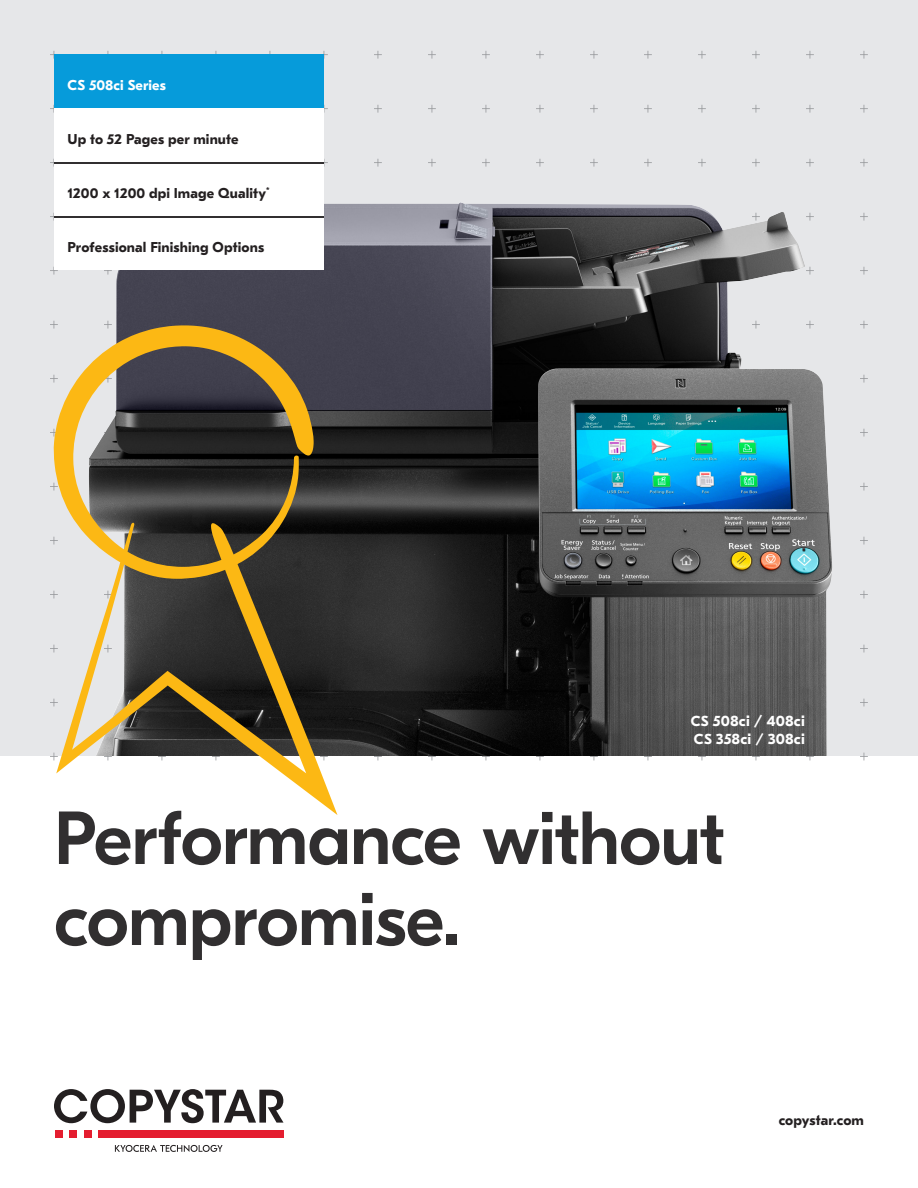
<style>
.page{position:relative;width:918px;height:1188px;background:#fff}
.page>*{position:absolute;margin:0;border:0;box-sizing:border-box;transform-origin:0 0}
.t1{font:500 75px/81px "GT Eesti Pro Display";letter-spacing:-.01em;color:#312f30}
.t2{font:700 15px/18px "GT Eesti Pro Text";letter-spacing:.01em;color:#fff}
.t3{font:700 14.25px "GT Eesti Pro Text";letter-spacing:.01em;color:#231f20}
.t4{font:700 14.25px "GT Eesti Pro Text";letter-spacing:.01em;color:#fff}
.s1{font-size:14.4px}
</style>
<div class="page">
<div style="left:0;top:0;width:918px;height:756px;background:#e6e7e9"></div>
<svg style="left:50px;top:321px;width:8px;height:4px"></svg>
<svg style="left:50px;top:267px;width:8px;height:8px"></svg>
<svg style="left:50px;top:51px;width:5px;height:8px"></svg>
<svg style="left:860px;top:375px;width:8px;height:8px"></svg>
<svg style="left:860px;top:321px;width:8px;height:8px"></svg>
<svg style="left:860px;top:267px;width:8px;height:8px"></svg>
<svg style="left:860px;top:213px;width:8px;height:8px"></svg>
<svg style="left:860px;top:159px;width:8px;height:8px"></svg>
<svg style="left:806px;top:159px;width:8px;height:8px"></svg>
<svg style="left:752px;top:159px;width:8px;height:8px"></svg>
<svg style="left:698px;top:159px;width:8px;height:8px"></svg>
<svg style="left:644px;top:159px;width:8px;height:8px"></svg>
<svg style="left:590px;top:159px;width:8px;height:8px"></svg>
<svg style="left:536px;top:159px;width:8px;height:8px"></svg>
<svg style="left:482px;top:159px;width:8px;height:8px"></svg>
<svg style="left:428px;top:159px;width:8px;height:8px"></svg>
<svg style="left:374px;top:159px;width:8px;height:8px"></svg>
<svg style="left:860px;top:105px;width:8px;height:8px"></svg>
<svg style="left:806px;top:105px;width:8px;height:8px"></svg>
<svg style="left:752px;top:105px;width:8px;height:8px"></svg>
<svg style="left:698px;top:105px;width:8px;height:8px"></svg>
<svg style="left:644px;top:105px;width:8px;height:8px"></svg>
<svg style="left:590px;top:105px;width:8px;height:8px"></svg>
<svg style="left:536px;top:105px;width:8px;height:8px"></svg>
<svg style="left:482px;top:105px;width:8px;height:8px"></svg>
<svg style="left:428px;top:105px;width:8px;height:8px"></svg>
<svg style="left:374px;top:105px;width:8px;height:8px"></svg>
<svg style="left:860px;top:51px;width:8px;height:8px"></svg>
<svg style="left:806px;top:51px;width:8px;height:8px"></svg>
<svg style="left:752px;top:51px;width:8px;height:8px"></svg>
<svg style="left:698px;top:51px;width:8px;height:8px"></svg>
<svg style="left:644px;top:51px;width:8px;height:8px"></svg>
<svg style="left:590px;top:51px;width:8px;height:8px"></svg>
<svg style="left:536px;top:51px;width:8px;height:8px"></svg>
<svg style="left:482px;top:51px;width:8px;height:8px"></svg>
<svg style="left:428px;top:51px;width:8px;height:8px"></svg>
<svg style="left:374px;top:51px;width:8px;height:8px"></svg>
<svg style="left:323px;top:51px;width:5px;height:8px"></svg>
<svg style="left:860px;top:753px;width:8px;height:7px"></svg>
<svg style="left:806px;top:756px;width:8px;height:4px"></svg>
<svg style="left:752px;top:756px;width:8px;height:4px"></svg>
<svg style="left:698px;top:756px;width:8px;height:4px"></svg>
<svg style="left:644px;top:756px;width:8px;height:4px"></svg>
<svg style="left:590px;top:756px;width:8px;height:4px"></svg>
<svg style="left:536px;top:756px;width:8px;height:4px"></svg>
<svg style="left:482px;top:756px;width:8px;height:4px"></svg>
<svg style="left:428px;top:756px;width:8px;height:4px"></svg>
<svg style="left:374px;top:756px;width:8px;height:4px"></svg>
<svg style="left:860px;top:699px;width:8px;height:7px"></svg>
<svg style="left:860px;top:645px;width:8px;height:7px"></svg>
<svg style="left:860px;top:591px;width:8px;height:7px"></svg>
<svg style="left:860px;top:537px;width:8px;height:8px"></svg>
<svg style="left:860px;top:483px;width:8px;height:8px"></svg>
<svg style="left:860px;top:429px;width:8px;height:8px"></svg>
<img style="left:104px;top:202px;width:728px;height:554px">
<div style="left:54px;top:54px;width:270px;height:54px;background:#069bda"></div>
<div style="left:54px;top:108px;width:270px;height:54px;background:#fff"></div>
<div style="left:54px;top:162px;width:270px;height:54px;background:#fff"></div>
<hr style="left:54px;top:162px;width:270px;height:1px;background:#312f30">
<div style="left:54px;top:216px;width:270px;height:54px;background:#fff"></div>
<hr style="left:54px;top:216px;width:270px;height:1px;background:#312f30">
<svg style="left:53px;top:325px;width:285px;height:490px"></svg>
<svg style="left:115px;top:1145px;width:108px;height:7px"></svg>
<div style="left:55px;top:1130px;width:7px;height:7px;background:#e41d2f"></div>
<div style="left:70px;top:1130px;width:7px;height:7px;background:#e41d2f"></div>
<div style="left:84px;top:1130px;width:7px;height:7px;background:#e41d2f"></div>
<div style="left:98px;top:1130px;width:186px;height:7px;background:#e41d2f"></div>
<svg style="left:54px;top:1089px;width:230px;height:34px"></svg>
<p class="t4" style="left:68px;top:77px;width:100px">CS 508ci Series</p>
<p class="t3" style="left:68px;top:131px;width:173px">Up to 52 Pages per minute</p>
<p class="t3" style="left:68px;top:185px;width:204px">1200 x 1200 dpi Image Quality<sup>*</sup></p>
<p class="t3" style="left:68px;top:239px;width:198px">Professional Finishing Options</p>
<p class="t2" style="left:691px;top:712px;width:116px"><span class="s1">CS</span> 508ci / 408ci<br><span class="s1">CS</span> 358ci <span class="s1">/</span> 308ci</p>
<h1 class="t1" style="left:54px;top:800px;width:672px">Performance without compromise.</h1>
<p class="t3" style="left:779px;top:1112px;width:87px">copystar.com</p>
</div>
